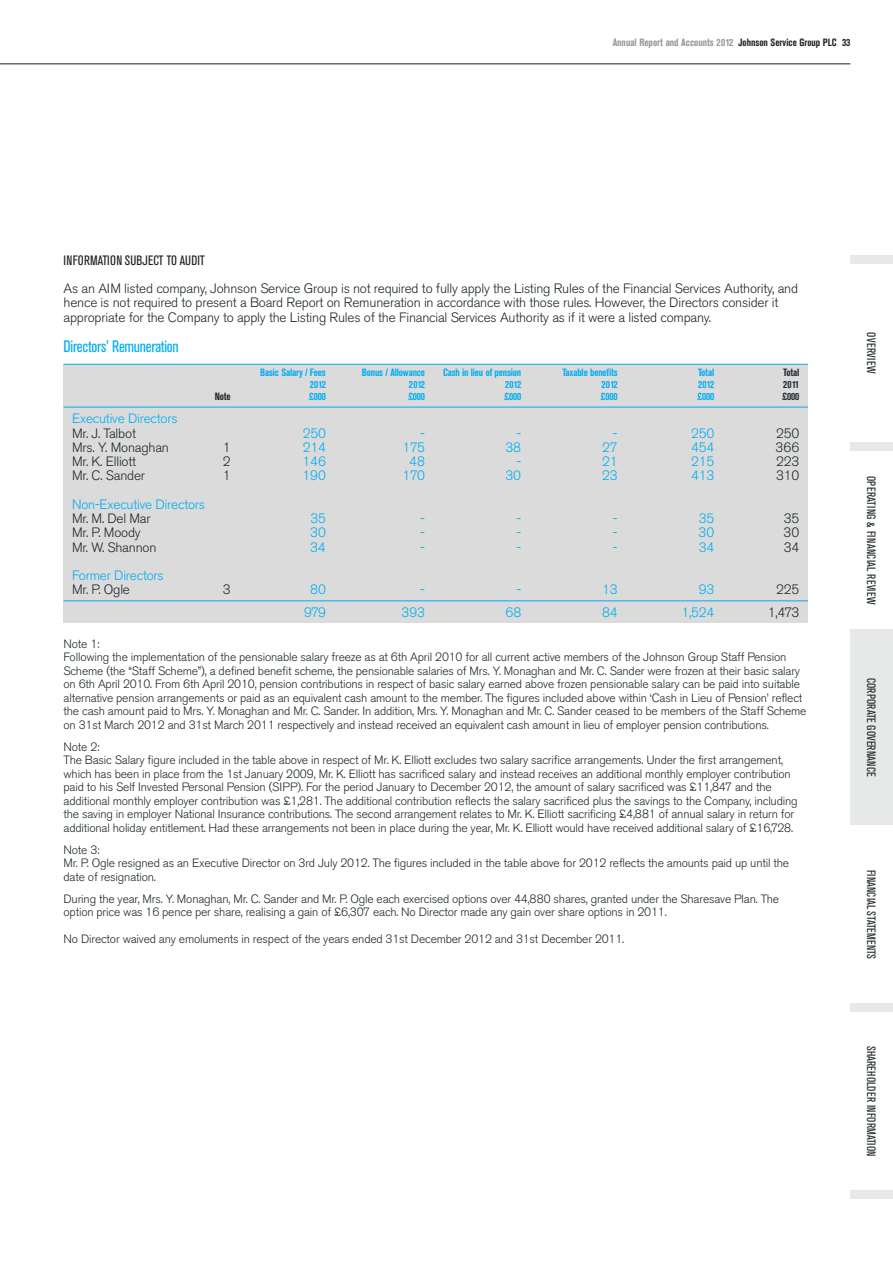
<style>
.page{position:relative;width:893px;height:1263px;background:#fff}
.page>*{position:absolute;margin:0;border:0;box-sizing:border-box;transform-origin:0 0}
.t1{font:condensed 16.5px "Akzidenz Grotesk BE";letter-spacing:-.015em;color:#00aeef}
.t2{font:300 13.5px/28.5px "Akzidenz Grotesk BE";letter-spacing:-.015em;color:#1f272a}
.t3{font:300 13.5px/14.2px "Akzidenz Grotesk BE";letter-spacing:-.015em;color:#00aeef}
.t4{font:300 12px/13.5px "Akzidenz Grotesk BE";letter-spacing:-.015em;color:#1f272a}
.t5{font:condensed 12px "Akzidenz Grotesk BE";letter-spacing:.02em;color:#1f272a}
.t6{font:700 condensed 10.5px "Akzidenz Grotesk BE";letter-spacing:-.015em;color:#00aeef}
.t7{font:700 condensed 10.5px "Akzidenz Grotesk BE";color:#939598}
.t8{font:700 condensed 10.5px "Akzidenz Grotesk BE";letter-spacing:-.015em;color:#1f272a}
.s1{color:#231f20}
.s2{font-weight:400;font-stretch:condensed;color:#231f20}
.s3{color:#1f272a}
</style>
<div class="page">
<div style="left:850px;top:634px;width:42px;height:188px;background:#e7e8e8"></div>
<div style="left:850px;top:255px;width:42px;height:9px;background:#e7e8e8"></div>
<div style="left:850px;top:1191px;width:42px;height:8px;background:#e7e8e8"></div>
<div style="left:850px;top:1004px;width:42px;height:8px;background:#e7e8e8"></div>
<div style="left:850px;top:816px;width:42px;height:9px;background:#e7e8e8"></div>
<div style="left:850px;top:629px;width:42px;height:9px;background:#e7e8e8"></div>
<div style="left:850px;top:442px;width:42px;height:9px;background:#e7e8e8"></div>
<hr style="left:0;top:64px;width:850px;height:1px;background:#231f20">
<div style="left:64px;top:365px;width:744px;height:258px;background:#dbdbdc"></div>
<hr style="left:64px;top:364px;width:744px;height:1px;background:#00aeef">
<hr style="left:64px;top:407px;width:744px;height:1px;background:#00aeef">
<hr style="left:64px;top:601px;width:744px;height:1px;background:#00aeef">
<p class="t7" style="left:613px;top:38px;width:239px">Annual Report and Accounts 2012 <span class="s1">Johnson Service Group PLC 33</span></p>
<p class="t2" style="left:64px;top:247px;width:736px"><span class="s2">INFORMATION SUBJECT TO AUDIT<br></span>As an AIM listed company, Johnson Service Group is not required to fully apply the Listing Rules of the Financial Services Authority, and</p>
<p class="t2" style="left:64px;top:297px;width:716px;line-height:14.2px">hence is not required to present a Board Report on Remuneration in accordance with those rules. However, the Directors consider it appropriate for the Company to apply the Listing Rules of the Financial Services Authority as if it were a listed company.</p>
<p class="t1" style="left:64px;top:341px;width:117px">Directors’ Remuneration</p>
<p class="t6" style="left:260px;top:369px;width:67px">Basic Salary / Fees</p>
<p class="t6" style="left:362px;top:369px;width:65px">Bonus / Allowance</p>
<p class="t6" style="left:443px;top:369px;width:80px">Cash in lieu of pension</p>
<p class="t6" style="left:562px;top:369px;width:57px">Taxable benefits</p>
<p class="t6" style="left:698px;top:369px;width:18px">Total</p>
<p class="t8" style="left:783px;top:369px;width:18px">Total</p>
<p class="t6" style="left:310px;top:381px;width:18px">2012</p>
<p class="t6" style="left:409px;top:381px;width:18px">2012</p>
<p class="t6" style="left:505px;top:381px;width:18px">2012</p>
<p class="t6" style="left:601px;top:381px;width:18px">2012</p>
<p class="t6" style="left:698px;top:381px;width:18px">2012</p>
<p class="t8" style="left:783px;top:381px;width:18px">2011</p>
<p class="t8" style="left:215px;top:393px;width:17px">Note</p>
<p class="t6" style="left:309px;top:393px;width:19px">£000</p>
<p class="t6" style="left:408px;top:393px;width:19px">£000</p>
<p class="t6" style="left:504px;top:393px;width:19px">£000</p>
<p class="t6" style="left:601px;top:393px;width:19px">£000</p>
<p class="t6" style="left:697px;top:393px;width:19px">£000</p>
<p class="t8" style="left:782px;top:393px;width:19px">£000</p>
<p class="t3" style="left:72px;top:413px;width:107px">Executive Directors<br><span class="s3">Mr. J. Talbot</span></p>
<p class="t3" style="left:303px;top:427px;width:25px">250</p>
<p class="t3" style="left:420px;top:427px;width:6px">-</p>
<p class="t3" style="left:516px;top:427px;width:6px">-</p>
<p class="t3" style="left:613px;top:427px;width:6px">-</p>
<p class="t3" style="left:691px;top:427px;width:25px">250</p>
<p class="t2" style="left:776px;top:420px;width:25px">250</p>
<p class="t2" style="left:72px;top:434px;width:98px">Mrs. Y. Monaghan</p>
<p class="t2" style="left:223px;top:434px;width:9px">1</p>
<p class="t3" style="left:303px;top:442px;width:25px">214</p>
<p class="t3" style="left:402px;top:442px;width:24px">175</p>
<p class="t3" style="left:505px;top:442px;width:17px">38</p>
<p class="t3" style="left:602px;top:442px;width:17px">27</p>
<p class="t3" style="left:691px;top:442px;width:25px">454</p>
<p class="t2" style="left:775px;top:434px;width:25px">366</p>
<p class="t2" style="left:72px;top:449px;width:66px">Mr. K. Elliott</p>
<p class="t2" style="left:223px;top:449px;width:9px">2</p>
<p class="t3" style="left:302px;top:456px;width:25px">146</p>
<p class="t3" style="left:409px;top:456px;width:17px">48</p>
<p class="t3" style="left:516px;top:456px;width:6px">-</p>
<p class="t3" style="left:602px;top:456px;width:17px">21</p>
<p class="t3" style="left:691px;top:456px;width:25px">215</p>
<p class="t2" style="left:776px;top:449px;width:25px">223</p>
<p class="t2" style="left:72px;top:463px;width:74px">Mr. C. Sander</p>
<p class="t2" style="left:223px;top:463px;width:9px">1</p>
<p class="t3" style="left:302px;top:470px;width:25px">190</p>
<p class="t3" style="left:403px;top:470px;width:24px">170</p>
<p class="t3" style="left:505px;top:470px;width:17px">30</p>
<p class="t3" style="left:602px;top:470px;width:17px">23</p>
<p class="t3" style="left:691px;top:470px;width:25px">413</p>
<p class="t2" style="left:776px;top:463px;width:25px">310</p>
<p class="t3" style="left:72px;top:499px;width:135px">Non-Executive Directors<br><span class="s3">Mr. M. Del Mar</span></p>
<p class="t3" style="left:310px;top:513px;width:17px">35</p>
<p class="t3" style="left:420px;top:513px;width:6px">-</p>
<p class="t3" style="left:516px;top:513px;width:6px">-</p>
<p class="t3" style="left:613px;top:513px;width:6px">-</p>
<p class="t3" style="left:699px;top:513px;width:17px">35</p>
<p class="t2" style="left:784px;top:506px;width:17px">35</p>
<p class="t2" style="left:72px;top:520px;width:70px">Mr. P. Moody</p>
<p class="t3" style="left:310px;top:527px;width:17px">30</p>
<p class="t3" style="left:420px;top:527px;width:6px">-</p>
<p class="t3" style="left:516px;top:527px;width:6px">-</p>
<p class="t3" style="left:613px;top:527px;width:6px">-</p>
<p class="t3" style="left:698px;top:527px;width:17px">30</p>
<p class="t2" style="left:783px;top:520px;width:17px">30</p>
<p class="t2" style="left:72px;top:534px;width:86px">Mr. W. Shannon</p>
<p class="t3" style="left:310px;top:541px;width:17px">34</p>
<p class="t3" style="left:420px;top:541px;width:6px">-</p>
<p class="t3" style="left:516px;top:541px;width:6px">-</p>
<p class="t3" style="left:613px;top:541px;width:6px">-</p>
<p class="t3" style="left:699px;top:541px;width:17px">34</p>
<p class="t2" style="left:784px;top:534px;width:17px">34</p>
<p class="t3" style="left:72px;top:570px;width:93px">Former Directors<br><span class="s3">Mr. P. Ogle</span></p>
<p class="t2" style="left:223px;top:577px;width:9px">3</p>
<p class="t3" style="left:310px;top:584px;width:17px">80</p>
<p class="t3" style="left:420px;top:584px;width:6px">-</p>
<p class="t3" style="left:516px;top:584px;width:6px">-</p>
<p class="t3" style="left:602px;top:584px;width:17px">13</p>
<p class="t3" style="left:699px;top:584px;width:17px">93</p>
<p class="t2" style="left:776px;top:577px;width:25px">225</p>
<p class="t3" style="left:304px;top:607px;width:23px">979</p>
<p class="t3" style="left:402px;top:607px;width:25px">393</p>
<p class="t3" style="left:505px;top:607px;width:17px">68</p>
<p class="t3" style="left:602px;top:607px;width:17px">84</p>
<p class="t3" style="left:681px;top:607px;width:34px">1,524</p>
<p class="t2" style="left:768px;top:600px;width:33px">1,473</p>
<p class="t4" style="left:64px;top:638px;width:744px">Note 1:<br>Following the implementation of the pensionable salary freeze as at 6th April 2010 for all current active members of the Johnson Group Staff Pension Scheme (the “Staff Scheme”), a defined benefit scheme, the pensionable salaries of Mrs. Y. Monaghan and Mr. C. Sander were frozen at their basic salary on 6th April 2010. From 6th April 2010, pension contributions in respect of basic salary earned above frozen pensionable salary can be paid into suitable alternative pension arrangements or paid as an equivalent cash amount to the member. The figures included above within ‘Cash in Lieu of Pension’ reflect the cash amount paid to Mrs. Y. Monaghan and Mr. C. Sander. In addition, Mrs. Y. Monaghan and Mr. C. Sander ceased to be members of the Staff Scheme on 31st March 2012 and 31st March 2011 respectively and instead received an equivalent cash amount in lieu of employer pension contributions.</p>
<p class="t4" style="left:64px;top:741px;width:735px">Note 2:<br>The Basic Salary figure included in the table above in respect of Mr. K. Elliott excludes two salary sacrifice arrangements. Under the first arrangement, which has been in place from the 1st January 2009, Mr. K. Elliott has sacrificed salary and instead receives an additional monthly employer contribution paid to his Self Invested Personal Pension (SIPP). For the period January to December 2012, the amount of salary sacrificed was £11,847 and the additional monthly employer contribution was £1,281. The additional contribution reflects the salary sacrificed plus the savings to the Company, including the saving in employer National Insurance contributions. The second arrangement relates to Mr. K. Elliott sacrificing £4,881 of annual salary in return for additional holiday entitlement. Had these arrangements not been in place during the year, Mr. K. Elliott would have received additional salary of £16,728.</p>
<p class="t4" style="left:64px;top:844px;width:727px">Note 3:<br>Mr. P. Ogle resigned as an Executive Director on 3rd July 2012. The figures included in the table above for 2012 reflects the amounts paid up until the date of resignation.</p>
<p class="t4" style="left:64px;top:893px;width:717px">During the year, Mrs. Y. Monaghan, Mr. C. Sander and Mr. P. Ogle each exercised options over 44,880 shares, granted under the Sharesave Plan. The option price was 16 pence per share, realising a gain of £6,307 each. No Director made any gain over share options in 2011.</p>
<p class="t4" style="left:64px;top:934px;width:562px">No Director waived any emoluments in respect of the years ended 31st December 2012 and 31st December 2011.</p>
<p class="t5" style="left:876px;top:332px;width:42px;rotate:90deg">OVERVIEW</p>
<p class="t5" style="left:875px;top:476px;width:131px;rotate:90deg">OPERATING &amp; FINANCIAL REVIEW</p>
<p class="t5" style="left:876px;top:678px;width:100px;rotate:90deg">CORPORATE GOVERNANCE</p>
<p class="t5" style="left:876px;top:870px;width:91px;rotate:90deg">FINANCIAL STATEMENTS</p>
<p class="t5" style="left:876px;top:1046px;width:112px;rotate:90deg">SHAREHOLDER INFORMATION</p>
</div>
